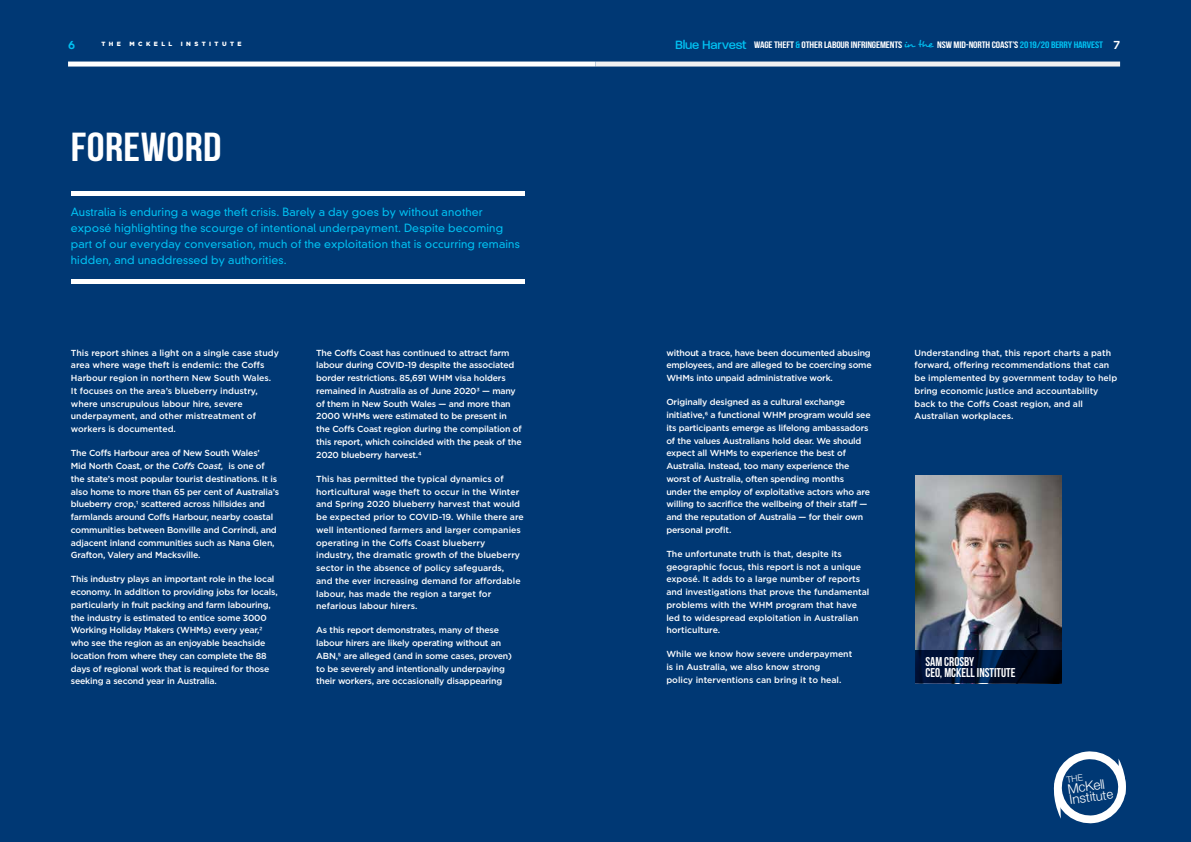
<style>
.page{position:relative;width:1191px;height:842px;background:#fff}
.page>*{position:absolute;margin:0;border:0;box-sizing:border-box;transform-origin:0 0}
.t1{font:40.5px "Bebas Neue";letter-spacing:.01em;color:#fff;scale:1.11 1}
.t2{font:300 13.3px/10.7px "Helvetica Neue";color:#fff}
.t3{font:12.8px/11.6px "Bebas Neue";color:#fff}
.t4{font:300 11px/16px "DIN Neuzeit Grotesk";letter-spacing:.01em;color:#00c2f3}
.t5{font:11px "Geometos";color:#00c2f3}
.t6{font:9.4px "Bebas Neue";letter-spacing:-.01em;color:#fff;scale:1.18 1}
.t7{font:500 8.8px/12.7px "Gotham";letter-spacing:-.02em;color:#fff}
.t8{font:500 8.8px/12.7px "Gotham";color:#fff}
.t9{font:900 6.1px "Gotham";letter-spacing:.56em;color:#fff}
.s1{font-family:"V Paralucent";font-weight:500;font-size:14px;color:#00c2f3}
.s2{color:#00c2f3}
.s3{font-family:"Desyrel";font-size:9.9px;color:#00c2f3}
.s4{font-family:"Geometos";font-size:11px;color:#003874}
.s5{font-style:italic}
.s6{font-size:12.8px}
</style>
<div class="page">
<div style="left:595px;top:0;width:596px;height:842px;background:#003874"></div>
<div style="left:0;top:0;width:595px;height:842px;background:#003874"></div>
<div style="left:595px;top:62px;width:525px;height:5px;background:#f1f1f2"></div>
<div style="left:68px;top:62px;width:527px;height:5px;background:#fff"></div>
<div style="left:71px;top:191px;width:453px;height:5px;background:#fff"></div>
<hr style="left:71px;top:279px;width:453px;height:4px;background:#fff">
<img style="left:916px;top:475px;width:145px;height:175px">
<svg style="left:916px;top:650px;width:146px;height:33px;background:#00102d"></svg>
<svg style="left:1053px;top:751px;width:73px;height:73px"></svg>
<p class="t5" style="left:68px;top:41px;width:9px">6</p>
<p class="t9" style="left:101px;top:40px;width:21px">THE</p>
<p class="t9" style="left:129px;top:40px;width:44px">MCKELL</p>
<p class="t9" style="left:181px;top:40px;width:62px">INSTITUTE</p>
<p class="t6" style="left:675px;top:40px;width:378px"><span class="s1">Blue Harvest</span> WAGE THEFT <span class="s2">&amp;</span> OTHER LABOUR INFRINGEMENTS <span class="s3">in the</span> NSW MID-NORTH COAST’S <span class="s2">2019/20 BERRY HARVEST</span> <span class="s4">7</span></p>
<h1 class="t1" style="left:71px;top:125px;width:137px">FOREWORD</h1>
<p class="t4" style="left:71px;top:204px;width:450px">Australia is enduring a wage theft crisis. Barely a day goes by without another exposé highlighting the scourge of intentional underpayment. Despite becoming part of our everyday conversation, much of the exploitation that is occurring remains hidden, and unaddressed by authorities.</p>
<p class="t8" style="left:71px;top:346px;width:210px">This report shines a light on a single case study area where wage theft is endemic: the Coffs Harbour region in northern New South Wales.<br>It focuses on the area’s blueberry industry, where unscrupulous labour hire, severe underpayment, and other mistreatment of workers is documented.</p>
<p class="t7" style="left:71px;top:447px;width:210px">The Coffs Harbour area of New South Wales’<br>Mid North Coast, or the <span class="s5">Coffs Coast,</span> is one of the state’s most popular tourist destinations. It is also home to more than 65 per cent of Australia’s blueberry crop,1 scattered across hillsides and farmlands around Coffs Harbour, nearby coastal communities between Bonville and Corrindi, and adjacent inland communities such as Nana Glen, Grafton, Valery and Macksville.</p>
<p class="t7" style="left:71px;top:573px;width:208px">This industry plays an important role in the local economy. In addition to providing jobs for locals, particularly in fruit packing and farm labouring, the industry is estimated to entice some 3000<br>Working Holiday Makers (WHMs) every year,2 who see the region as an enjoyable beachside location from where they can complete the 88 days of regional work that is required for those seeking a second year in Australia.</p>
<p class="t7" style="left:316px;top:346px;width:207px">The Coffs Coast has continued to attract farm labour during COVID-19 despite the associated border restrictions. 85,691 WHM visa holders remained in Australia as of June 20203 — many of them in New South Wales — and more than 2000 WHMs were estimated to be present in the Coffs Coast region during the compilation of this report, which coincided with the peak of the 2020 blueberry harvest.4</p>
<p class="t8" style="left:316px;top:472px;width:209px">This has permitted the typical dynamics of horticultural wage theft to occur in the Winter and Spring 2020 blueberry harvest that would be expected prior to COVID-19. While there are well intentioned farmers and larger companies operating in the Coffs Coast blueberry industry, the dramatic growth of the blueberry sector in the absence of policy safeguards,<br>and the ever increasing demand for affordable labour, has made the region a target for nefarious labour hirers.</p>
<p class="t7" style="left:316px;top:624px;width:197px">As this report demonstrates, many of these labour hirers are likely operating without an ABN,5 are alleged (and in some cases, proven) to be severely and intentionally underpaying their workers, are occasionally disappearing</p>
<p class="t7" style="left:666px;top:346px;width:207px;text-align:justify">without a trace, have been documented abusing employees, and are alleged to be coercing some WHMs into unpaid administrative work.</p>
<p class="t7" style="left:666px;top:396px;width:206px">Originally designed as a cultural exchange initiative,6 a functional WHM program would see its participants emerge as lifelong ambassadors of the values Australians hold dear. We should expect all WHMs to experience the best of Australia. Instead, too many experience the worst of Australia, often spending months under the employ of exploitative actors who are willing to sacrifice the wellbeing of their staff — and the reputation of Australia — for their own personal profit.</p>
<p class="t8" style="left:666px;top:547px;width:205px">The unfortunate truth is that, despite its geographic focus, this report is not a unique exposé. It adds to a large number of reports and investigations that prove the fundamental problems with the WHM program that have led to widespread exploitation in Australian horticulture.</p>
<p class="t8" style="left:666px;top:648px;width:187px">While we know how severe underpayment is in Australia, we also know strong<br>policy interventions can bring it to heal.</p>
<p class="t8" style="left:914px;top:346px;width:204px">Understanding that, this report charts a path forward, offering recommendations that can be implemented by government today to help bring economic justice and accountability back to the Coffs Coast region, and all Australian workplaces.</p>
<h3 class="t3" style="left:925px;top:655px;width:92px">SAM CROSBY<br>CEO, MCKELL INSTITUTE</h3>
<h2 class="t2" style="left:1067px;top:783px;width:45px;rotate:-8deg">McKell<br>Insti<span class="s6">tute</span></h2>
</div>
